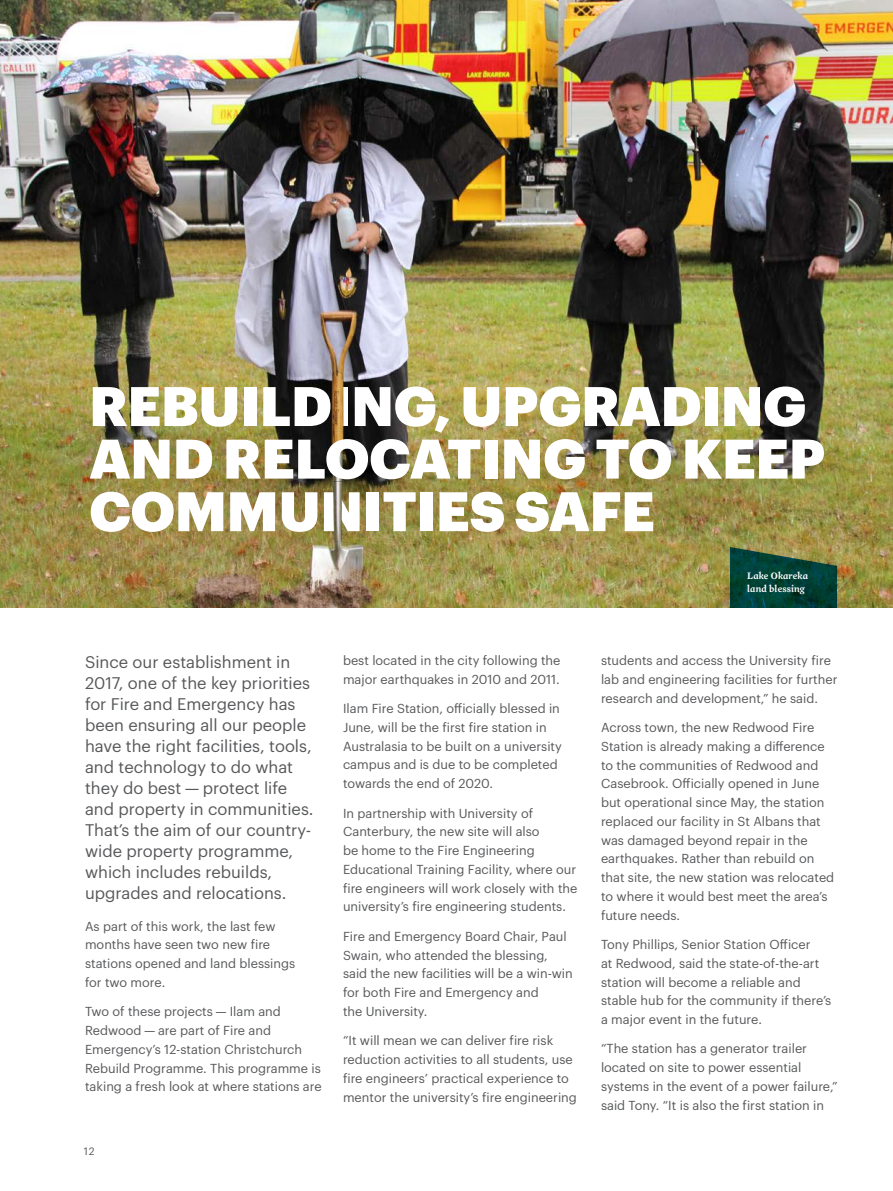
<style>
.page{position:relative;width:893px;height:1191px;background:#fff}
.page>*{position:absolute;margin:0;border:0;box-sizing:border-box;transform-origin:0 0}
.Header_2{font:900 54.45px/52.5px "Graphik";letter-spacing:-.005em;color:#fff}
.Story_intro{font:16.5px/21px "Graphik";color:#57585a}
.Copy{font:12.75px/18.8px "Graphik";color:#57585a}
.t1{font:10.5px "Graphik";color:#57585a}
.Caption2{font:italic 600 10.05px/12.5px "Mercury Text G1";color:#fff}
</style>
<div class="page">
<img style="left:0;top:0;width:893px;height:608px">
<svg style="left:730px;top:547px;width:107px;height:61px;background:#194d3a"></svg>
<img style="left:279px;top:235px;width:118px;height:373px">
<p class="Header_2" style="left:89px;top:375px;width:737px">REBUILDING, UPGRADING<br>AND RELOCATING TO KEEP<br>COMMUNITIES SAFE</p>
<p class="Story_intro" style="left:85px;top:650px;width:230px">Since our establishment in<br>2017, one of the key priorities for Fire and Emergency has been ensuring all our people have the right facilities, tools, and technology to do what they do best — protect life and property in communities.<br>That’s the aim of our country&shy;wide property programme, which includes rebuilds, upgrades and relocations.</p>
<p class="Copy" style="left:85px;top:915px;width:212px">As part of this work, the last few months have seen two new fire stations opened and land blessings for two more.</p>
<p class="Copy" style="left:85px;top:1001px;width:238px">Two of these projects — Ilam and Redwood — are part of Fire and Emergency’s 12-station Christchurch Rebuild Programme. This programme is taking a fresh look at where stations are</p>
<p class="t1" style="left:84px;top:1143px;width:12px">12</p>
<p class="Copy" style="left:343px;top:650px;width:219px">best located in the city following the major earthquakes in 2010 and 2011.</p>
<p class="Copy" style="left:343px;top:698px;width:220px">Ilam Fire Station, officially blessed in June, will be the first fire station in Australasia to be built on a university campus and is due to be completed towards the end of 2020.</p>
<p class="Copy" style="left:343px;top:802px;width:236px">In partnership with University of Canterbury, the new site will also<br>be home to the Fire Engineering Educational Training Facility, where our fire engineers will work closely with the university’s fire engineering students.</p>
<p class="Copy" style="left:343px;top:925px;width:231px">Fire and Emergency Board Chair, Paul<br>Swain, who attended the blessing, said the new facilities will be a win-win for both Fire and Emergency and<br>the University.</p>
<p class="Copy" style="left:343px;top:1030px;width:235px">“It will mean we can deliver fire risk reduction activities to all students, use fire engineers’ practical experience to mentor the university’s fire engineering</p>
<p class="Caption2" style="left:747px;top:569px;width:65px">Lake Okareka land blessing</p>
<p class="Copy" style="left:601px;top:650px;width:238px">students and access the University fire lab and engineering facilities for further research and development,” he said.</p>
<p class="Copy" style="left:601px;top:717px;width:235px">Across town, the new Redwood Fire Station is already making a difference to the communities of Redwood and Casebrook. Officially opened in June but operational since May, the station replaced our facility in St Albans that was damaged beyond repair in the earthquakes. Rather than rebuild on that site, the new station was relocated to where it would best meet the area’s future needs.</p>
<p class="Copy" style="left:601px;top:934px;width:232px">Tony Phillips, Senior Station Officer<br>at Redwood, said the state-of-the-art station will become a reliable and stable hub for the community if there’s a major event in the future.</p>
<p class="Copy" style="left:601px;top:1038px;width:238px">“The station has a generator trailer located on site to power essential systems in the event of a power failure,” said Tony. “It is also the first station in</p>
</div>
